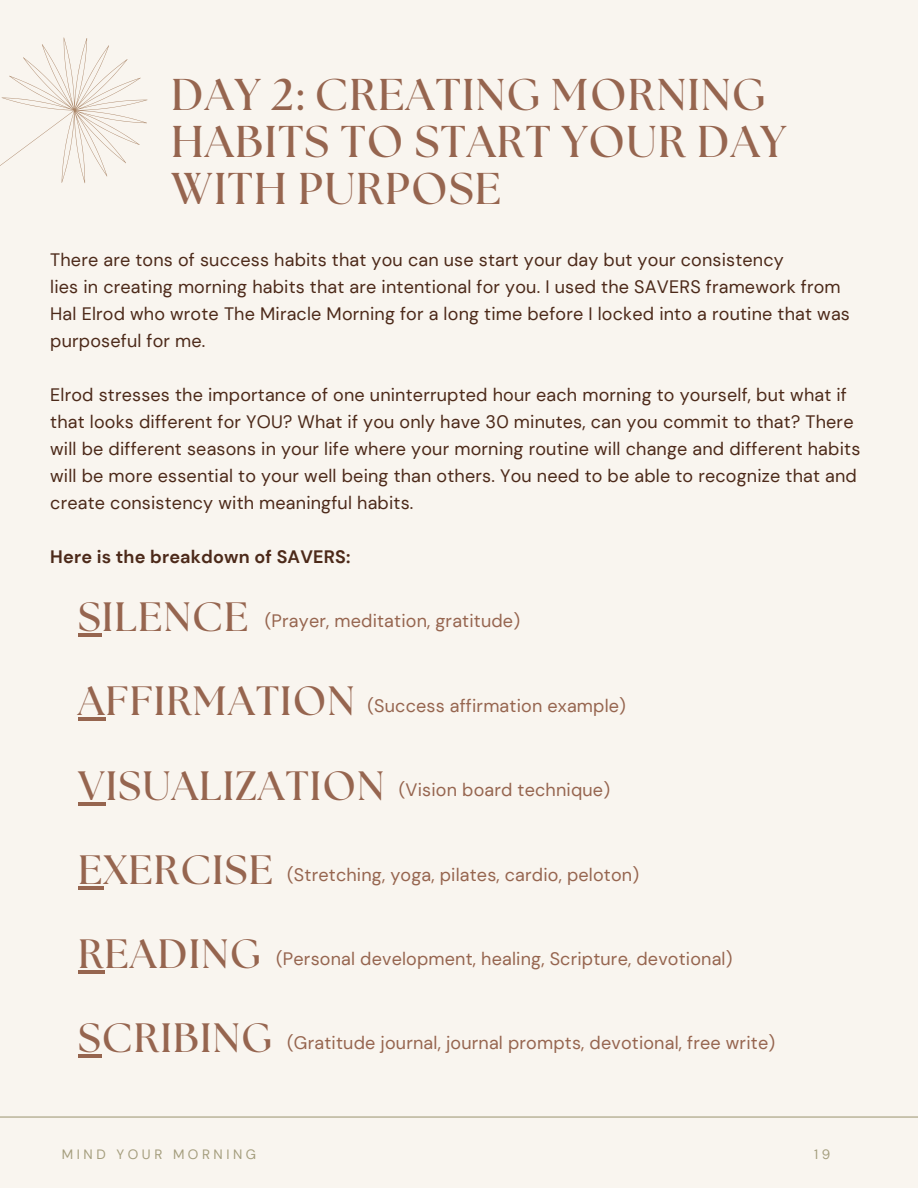
<style>
.page{position:relative;width:918px;height:1188px;background:#f9f5ef}
.page>*{position:absolute;margin:0;border:0;box-sizing:border-box;transform-origin:0 0}
.t1{font:700 44.4px/47.2px "The Seasons";letter-spacing:.03em;color:#96654f}
.t2{font:700 40.95px/84.3px "The Seasons";letter-spacing:.03em;color:#96654f}
.t3{font:18px/27px "DM Sans";letter-spacing:.01em;color:#4c2919}
.t4{font:18px "DM Sans";letter-spacing:.01em;color:#96654f}
.t5{font:700 18px "DM Sans";letter-spacing:.01em;color:#4c2919}
.t6{font:13.5px "DM Sans";letter-spacing:.26em;color:#a59e7e}
</style>
<div class="page">
<hr style="left:0;top:1116px;width:918px;height:2px;background:#a59e7e">
<svg style="left:0;top:37px;width:148px;height:146px"></svg>
<hr style="left:78px;top:633px;width:24px;height:4px;background:#96654f">
<hr style="left:78px;top:718px;width:28px;height:3px;background:#96654f">
<hr style="left:78px;top:802px;width:28px;height:3px;background:#96654f">
<hr style="left:78px;top:886px;width:26px;height:4px;background:#96654f">
<hr style="left:78px;top:970px;width:27px;height:4px;background:#96654f">
<hr style="left:78px;top:1055px;width:24px;height:3px;background:#96654f">
<h1 class="t1" style="left:171px;top:73px;width:616px">DAY 2: CREATING MORNING<br>HABITS TO START YOUR DAY<br>WITH PURPOSE</h1>
<p class="t3" style="left:50px;top:246px;width:801px">There are tons of success habits that you can use start your day but your consistency<br>lies in creating morning habits that are intentional for you. I used the SAVERS framework from Hal Elrod who wrote The Miracle Morning for a long time before I locked into a routine that was purposeful for me.</p>
<p class="t3" style="left:50px;top:381px;width:812px">Elrod stresses the importance of one uninterrupted hour each morning to yourself, but what if that looks different for YOU? What if you only have 30 minutes, can you commit to that? There will be different seasons in your life where your morning routine will change and different habits will be more essential to your well being than others. You need to be able to recognize that and create consistency with meaningful habits.</p>
<p class="t5" style="left:50px;top:545px;width:302px">Here is the breakdown of SAVERS:</p>
<h2 class="t2" style="left:78px;top:577px;width:278px">SILENCE<br>AFFIRMATION</h2>
<p class="t4" style="left:265px;top:610px;width:257px">(Prayer, meditation, gratitude)</p>
<p class="t4" style="left:367px;top:694px;width:260px">(Success affirmation example)</p>
<h2 class="t2" style="left:78px;top:745px;width:308px">VISUALIZATION<br>EXERCISE<br>READING<br>SCRIBING</h2>
<p class="t4" style="left:399px;top:778px;width:213px">(Vision board technique)</p>
<p class="t4" style="left:287px;top:863px;width:354px">(Stretching, yoga, pilates, cardio, peloton)</p>
<p class="t4" style="left:276px;top:948px;width:458px">(Personal development, healing, Scripture, devotional)</p>
<p class="t4" style="left:287px;top:1031px;width:489px">(Gratitude journal, journal prompts, devotional, free write)</p>
<p class="t6" style="left:62px;top:1146px;width:196px">MIND YOUR MORNING</p>
<p class="t6" style="left:814px;top:1146px;width:18px">1 9</p>
</div>
